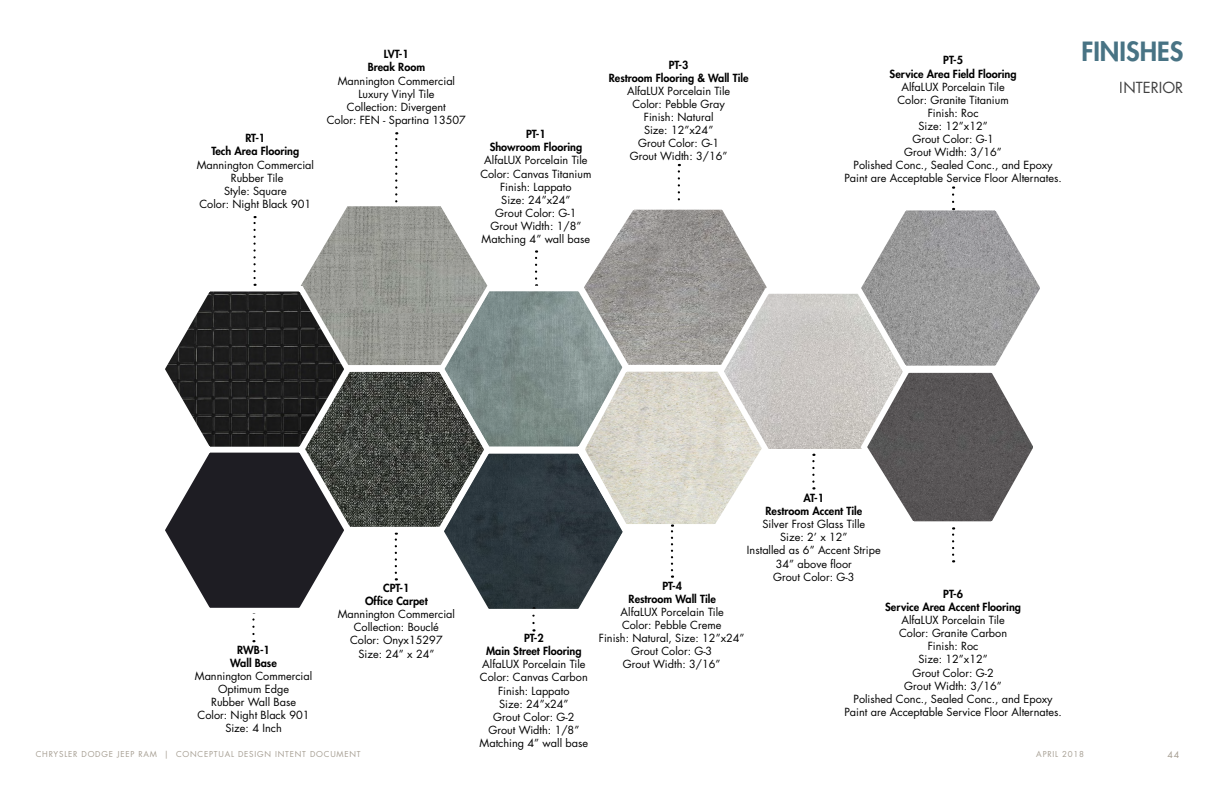
<style>
.page{position:relative;width:1215px;height:792px;background:#fff}
.page>*{position:absolute;margin:0;border:0;box-sizing:border-box;transform-origin:0 0}
.t1{font:800 25.8px "Futura Std";color:#487384}
.t2{font:14.9px "Futura Std";color:#000}
.t3{font:10.9px/13.1px "Futura Std";color:#000;text-align:center}
.t4{font:800 10.9px/13.1px "Futura Std";color:#000;text-align:center}
.t5{font:8.9px "Futura Std";color:#887e6e}
.t6{font:7.9px "Futura Std";letter-spacing:.1em;color:#887e6e}
</style>
<div class="page">
<svg style="left:165px;top:132px;width:875px;height:502px"></svg>
<p class="t4" style="left:212px;top:132px;width:89px">RT-1<br>Tech Area Flooring</p>
<p class="t3" style="left:197px;top:158px;width:119px">Mannington Commercial<br>Rubber Tile<br>Style: Square<br>Color: Night Black 901</p>
<p class="t4" style="left:368px;top:48px;width:59px">LVT-1<br>Break Room</p>
<p class="t3" style="left:327px;top:74px;width:141px">Mannington Commercial<br>Luxury Vinyl Tile<br>Collection: Divergent<br>Color: FEN - Spartina 13507</p>
<p class="t4" style="left:490px;top:128px;width:94px">PT-1<br>Showroom Flooring</p>
<p class="t3" style="left:480px;top:154px;width:113px">AlfaLUX Porcelain Tile<br>Color: Canvas Titanium<br>Finish: Lappato<br>Size: 24”x24”<br>Grout Color: G-1<br>Grout Width: 1/8”<br>Matching 4” wall base</p>
<p class="t4" style="left:609px;top:58px;width:141px">PT-3<br>Restroom Flooring &amp; Wall Tile</p>
<p class="t3" style="left:627px;top:84px;width:105px">AlfaLUX Porcelain Tile<br>Color: Pebble Gray<br>Finish: Natural<br>Size: 12”x24”<br>Grout Color: G-1<br>Grout Width: 3/16”</p>
<p class="t4" style="left:890px;top:54px;width:129px">PT-5<br>Service Area Field Flooring</p>
<p class="t3" style="left:844px;top:80px;width:219px">AlfaLUX Porcelain Tile<br>Color: Granite Titanium<br>Finish: Roc<br>Size: 12”x12”<br>Grout Color: G-1<br>Grout Width: 3/16”<br>Polished Conc., Sealed Conc., and Epoxy<br>Paint are Acceptable Service Floor Alternates.</p>
<h1 class="t1" style="left:1081px;top:35px;width:103px">FINISHES</h1>
<h2 class="t2" style="left:1120px;top:78px;width:65px">INTERIOR</h2>
<p class="t4" style="left:765px;top:491px;width:98px">AT-1<br>Restroom Accent Tile</p>
<p class="t3" style="left:747px;top:518px;width:135px">Silver Frost Glass Tille<br>Size: 2’ x 12”<br>Installed as 6” Accent Stripe<br>34” above floor<br>Grout Color: G-3</p>
<p class="t4" style="left:629px;top:579px;width:89px">PT-4<br>Restroom Wall Tile</p>
<p class="t3" style="left:599px;top:605px;width:147px">AlfaLUX Porcelain Tile<br>Color: Pebble Creme<br>Finish: Natural, Size: 12”x24”<br>Grout Color: G-3<br>Grout Width: 3/16”</p>
<p class="t4" style="left:365px;top:581px;width:64px">CPT-1<br>Office Carpet</p>
<p class="t3" style="left:338px;top:608px;width:119px">Mannington Commercial<br>Collection: Bouclé<br>Color: Onyx15297<br>Size: 24” x 24”</p>
<p class="t4" style="left:885px;top:587px;width:137px">PT-6<br>Service Area Accent Flooring</p>
<p class="t3" style="left:844px;top:614px;width:219px">AlfaLUX Porcelain Tile<br>Color: Granite Carbon<br>Finish: Roc<br>Size: 12”x12”<br>Grout Color: G-2<br>Grout Width: 3/16”<br>Polished Conc., Sealed Conc., and Epoxy<br>Paint are Acceptable Service Floor Alternates.</p>
<p class="t4" style="left:486px;top:632px;width:97px">PT-2<br>Main Street Flooring</p>
<p class="t3" style="left:480px;top:658px;width:110px">AlfaLUX Porcelain Tile<br>Color: Canvas Carbon<br>Finish: Lappato<br>Size: 24”x24”<br>Grout Color: G-2<br>Grout Width: 1/8”<br>Matching 4” wall base</p>
<p class="t4" style="left:230px;top:643px;width:48px">RWB-1<br>Wall Base</p>
<p class="t3" style="left:195px;top:670px;width:119px">Mannington Commercial<br>Optimum Edge<br>Rubber Wall Base<br>Color: Night Black 901<br>Size: 4 Inch</p>
<p class="t6" style="left:36px;top:749px;width:326px">CHRYSLER DODGE JEEP RAM | CONCEPTUAL DESIGN INTENT DOCUMENT</p>
<p class="t6" style="left:1036px;top:749px;width:49px">APRIL 2018</p>
<p class="t5" style="left:1167px;top:749px;width:13px">44</p>
</div>
